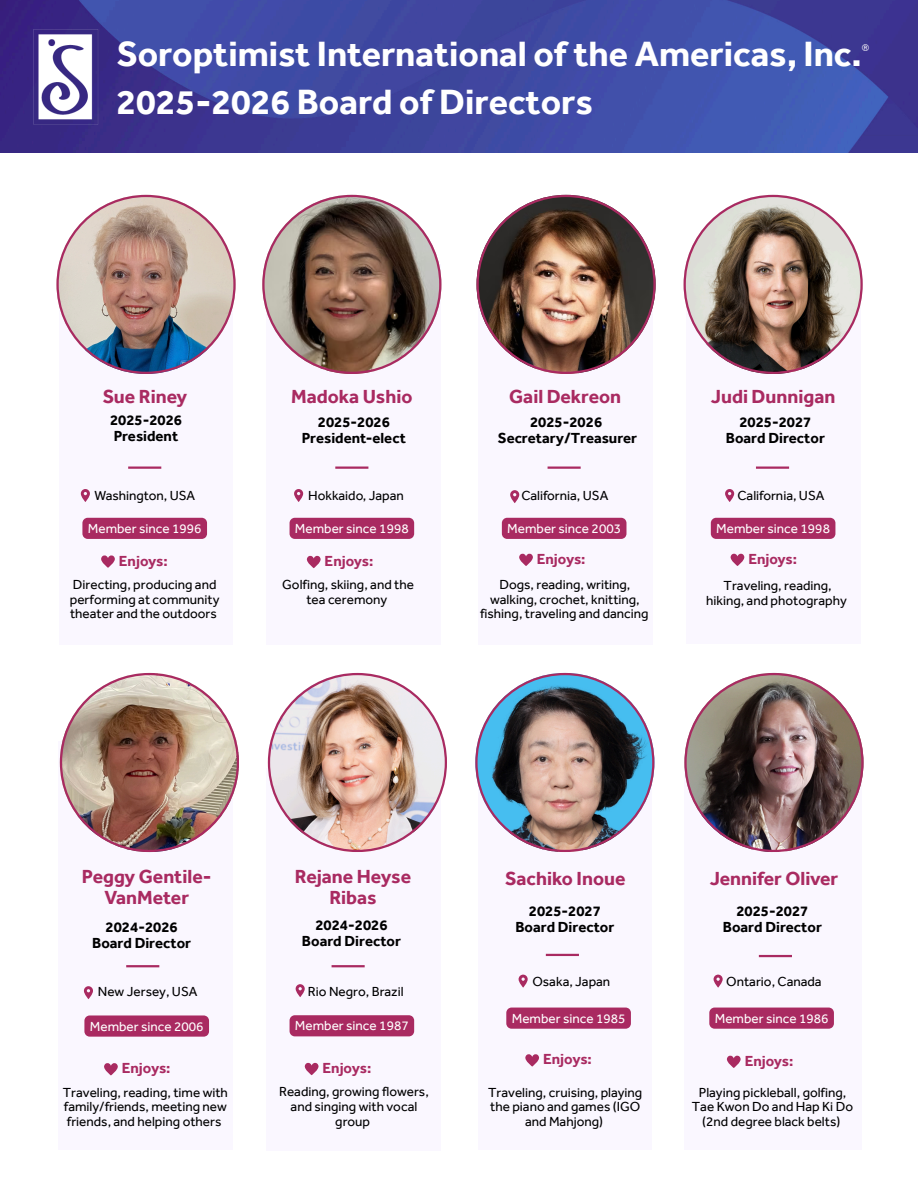
<style>
.page{position:relative;width:918px;height:1188px;background:#fff}
.page>*{position:absolute;margin:0;border:0;box-sizing:border-box;transform-origin:0 0}
.t1{font:700 36.15px/47.1px "Effra";color:#fff}
.t2{font:700 19.5px/21.3px "Effra";color:#a92a61;text-align:center}
.t3{font:16.5px "Open Sauce One";color:#fefefe}
.t4{font:700 15px/15.8px "Effra";color:#000;text-align:center}
.t5{font:700 15px "Effra";color:#a92a61}
.t6{font:13.5px/14.7px "Effra";color:#000;text-align:center}
.t7{font:13.5px "Effra";color:#fefefe}
</style>
<div class="page">
<img style="left:0;top:0;width:918px;height:153px">
<div style="left:267px;top:768px;width:174px;height:382px;background:#faf7ff"></div>
<img style="left:268px;top:673px;width:179px;height:179px">
<div style="left:479px;top:768px;width:173px;height:382px;background:#faf7ff"></div>
<svg style="left:475px;top:673px;width:179px;height:179px"></svg>
<div style="left:684px;top:768px;width:177px;height:382px;background:#faf7ff"></div>
<div style="left:59px;top:275px;width:174px;height:370px;background:#faf7ff"></div>
<svg style="left:56px;top:195px;width:179px;height:179px"></svg>
<div style="left:267px;top:265px;width:174px;height:380px;background:#faf7ff"></div>
<svg style="left:262px;top:195px;width:179px;height:179px"></svg>
<div style="left:479px;top:265px;width:174px;height:380px;background:#faf7ff"></div>
<img style="left:477px;top:195px;width:178px;height:179px">
<div style="left:686px;top:265px;width:174px;height:379px;background:#faf7ff"></div>
<img style="left:684px;top:195px;width:178px;height:179px">
<img style="left:0;top:29px;width:164px;height:96px">
<hr style="left:128px;top:467px;width:33px;height:2px;background:#a92a61">
<div style="left:290px;top:518px;width:124px;height:21px;background:#a92a61"></div>
<div style="left:82px;top:518px;width:125px;height:21px;background:#a92a61"></div>
<svg style="left:101px;top:555px;width:14px;height:13px"></svg>
<svg style="left:81px;top:489px;width:9px;height:13px"></svg>
<div style="left:502px;top:518px;width:124px;height:21px;background:#a92a61"></div>
<svg style="left:306px;top:555px;width:15px;height:13px"></svg>
<svg style="left:519px;top:553px;width:14px;height:13px"></svg>
<hr style="left:756px;top:467px;width:33px;height:2px;background:#a92a61">
<hr style="left:548px;top:467px;width:33px;height:2px;background:#a92a61">
<div style="left:711px;top:518px;width:124px;height:21px;background:#a92a61"></div>
<svg style="left:730px;top:553px;width:15px;height:13px"></svg>
<hr style="left:332px;top:965px;width:33px;height:2px;background:#a92a61">
<div style="left:290px;top:1015px;width:124px;height:21px;background:#a92a61"></div>
<svg style="left:304px;top:1062px;width:15px;height:13px"></svg>
<svg style="left:525px;top:1054px;width:14px;height:13px"></svg>
<div style="left:506px;top:1008px;width:125px;height:21px;background:#a92a61"></div>
<hr style="left:335px;top:467px;width:33px;height:2px;background:#a92a61">
<svg style="left:294px;top:489px;width:9px;height:13px"></svg>
<svg style="left:510px;top:490px;width:9px;height:13px"></svg>
<svg style="left:725px;top:489px;width:9px;height:13px"></svg>
<div style="left:58px;top:742px;width:175px;height:408px;background:#faf7ff"></div>
<img style="left:60px;top:673px;width:179px;height:179px">
<svg style="left:84px;top:1015px;width:125px;height:22px;background:#ad3468"></svg>
<svg style="left:104px;top:1063px;width:14px;height:12px"></svg>
<hr style="left:126px;top:965px;width:33px;height:2px;background:#a92a61">
<svg style="left:84px;top:986px;width:9px;height:13px"></svg>
<svg style="left:296px;top:984px;width:9px;height:13px"></svg>
<hr style="left:546px;top:954px;width:33px;height:2px;background:#a92a61">
<svg style="left:519px;top:975px;width:9px;height:13px"></svg>
<img style="left:684px;top:673px;width:179px;height:179px">
<svg style="left:726px;top:1055px;width:15px;height:13px"></svg>
<div style="left:709px;top:1008px;width:125px;height:21px;background:#a92a61"></div>
<hr style="left:759px;top:955px;width:33px;height:2px;background:#a92a61">
<svg style="left:714px;top:975px;width:9px;height:13px"></svg>
<h1 class="t1" style="left:117px;top:30px;width:747px">Soroptimist International of the Americas, Inc.<br>2025-2026 Board of Directors</h1>
<p class="t3" style="left:861px;top:41px;width:10px">®</p>
<h2 class="t2" style="left:103px;top:385px;width:86px">Sue Riney</h2>
<h2 class="t2" style="left:291px;top:385px;width:123px">Madoka Ushio</h2>
<h2 class="t2" style="left:509px;top:385px;width:114px">Gail Dekreon</h2>
<h2 class="t2" style="left:711px;top:385px;width:126px">Judi Dunnigan</h2>
<h3 class="t4" style="left:110px;top:412px;width:74px;text-align:left">2025-2026<br>President</h3>
<h3 class="t4" style="left:302px;top:414px;width:106px">2025-2026<br>President-elect</h3>
<h3 class="t4" style="left:498px;top:414px;width:141px">2025-2026<br>Secretary/Treasurer</h3>
<h3 class="t4" style="left:726px;top:414px;width:101px">2025-2027<br>Board Director</h3>
<h4 class="t6" style="left:94px;top:488px;width:102px">Washington, USA</h4>
<h4 class="t6" style="left:308px;top:488px;width:97px">Hokkaido, Japan</h4>
<h4 class="t6" style="left:521px;top:488px;width:88px">California, USA</h4>
<h4 class="t6" style="left:737px;top:488px;width:88px">California, USA</h4>
<h4 class="t7" style="left:88px;top:520px;width:115px">Member since 1996</h4>
<h3 class="t5" style="left:119px;top:551px;width:50px">Enjoys:</h3>
<h4 class="t7" style="left:295px;top:520px;width:115px">Member since 1998</h4>
<h4 class="t7" style="left:507px;top:520px;width:115px">Member since 2003</h4>
<h3 class="t5" style="left:325px;top:551px;width:50px">Enjoys:</h3>
<h3 class="t5" style="left:537px;top:549px;width:50px">Enjoys:</h3>
<h4 class="t7" style="left:716px;top:520px;width:115px">Member since 1998</h4>
<h3 class="t5" style="left:748px;top:549px;width:50px">Enjoys:</h3>
<h4 class="t6" style="left:70px;top:577px;width:151px;text-align:left">Directing, producing and performing at community theater and the outdoors</h4>
<p class="t6" style="left:282px;top:577px;width:133px">Golfing, skiing, and the tea ceremony</p>
<p class="t6" style="left:480px;top:577px;width:170px">Dogs, reading, writing, walking, crochet, knitting, fishing, traveling and dancing</p>
<p class="t6" style="left:706px;top:578px;width:142px">Traveling, reading, hiking, and photography</p>
<h2 class="t2" style="left:82px;top:865px;width:131px">Peggy Gentile-<br>VanMeter</h2>
<h2 class="t2" style="left:295px;top:865px;width:118px">Rejane Heyse<br>Ribas</h2>
<h3 class="t4" style="left:92px;top:919px;width:101px">2024-2026<br>Board Director</h3>
<h3 class="t4" style="left:302px;top:917px;width:101px">2024-2026<br>Board Director</h3>
<p class="t6" style="left:308px;top:984px;width:97px">Rio Negro, Brazil</p>
<p class="t6" style="left:98px;top:984px;width:101px">New Jersey, USA</p>
<h4 class="t7" style="left:90px;top:1018px;width:115px">Member since 2006</h4>
<h3 class="t5" style="left:122px;top:1059px;width:50px">Enjoys:</h3>
<p class="t6" style="left:63px;top:1085px;width:167px;text-align:justify">Traveling, reading, time with family/friends, meeting new friends, and helping others</p>
<h4 class="t7" style="left:295px;top:1017px;width:115px">Member since 1987</h4>
<h3 class="t5" style="left:323px;top:1059px;width:50px">Enjoys:</h3>
<p class="t6" style="left:279px;top:1084px;width:151px">Reading, growing flowers, and singing with vocal group</p>
<h2 class="t2" style="left:505px;top:868px;width:122px">Sachiko Inoue</h2>
<h2 class="t2" style="left:710px;top:868px;width:130px">Jennifer Oliver</h2>
<h3 class="t4" style="left:515px;top:903px;width:101px">2025-2027<br>Board Director</h3>
<h3 class="t4" style="left:723px;top:903px;width:101px">2025-2027<br>Board Director</h3>
<p class="t6" style="left:532px;top:973px;width:79px">Osaka, Japan</p>
<p class="t6" style="left:726px;top:973px;width:97px">Ontario, Canada</p>
<h4 class="t7" style="left:512px;top:1010px;width:115px">Member since 1985</h4>
<h4 class="t7" style="left:715px;top:1010px;width:115px">Member since 1986</h4>
<h3 class="t5" style="left:543px;top:1050px;width:50px">Enjoys:</h3>
<h3 class="t5" style="left:745px;top:1051px;width:50px">Enjoys:</h3>
<p class="t6" style="left:488px;top:1085px;width:156px">Traveling, cruising, playing the piano and games (IGO and Mahjong)</p>
<p class="t6" style="left:692px;top:1085px;width:163px">Playing pickleball, golfing,<br>Tae Kwon Do and Hap Ki Do (2nd degree black belts)</p>
</div>
